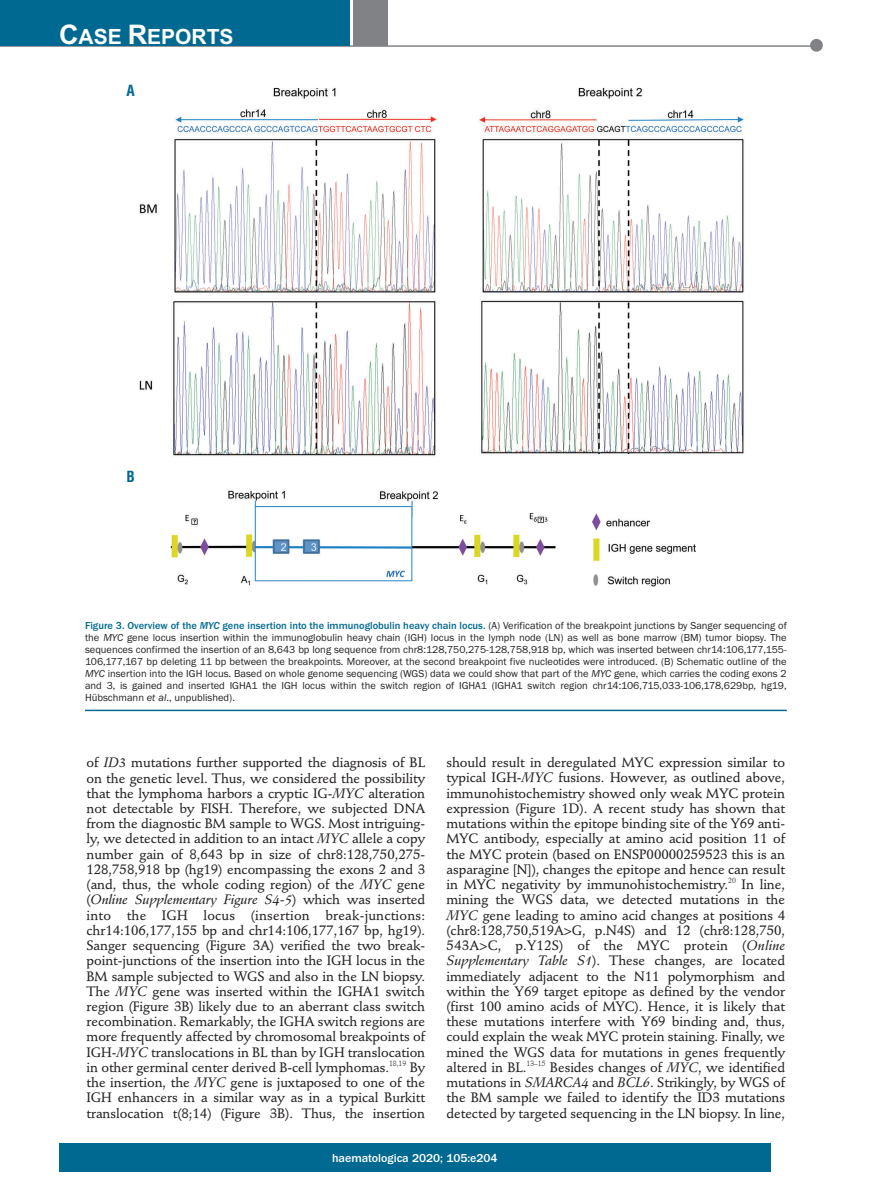
<style>
.page{position:relative;width:893px;height:1191px;background:#fff}
.page>*{position:absolute;margin:0;border:0;box-sizing:border-box;transform-origin:0 0}
.t1{font:700 21px "Arial";color:#fff}
.t2{font:700 condensed 15px "Helvetica";color:#006991}
.t3{font:500 13.5px/15.3px "Stempel Schneidler";letter-spacing:-.005em;color:#231f20;text-align:justify}
.t4{font:italic 13.5px "Stempel Schneidler Med";letter-spacing:-.005em;color:#231f20}
.t5{font:500 12px "Franklin Gothic";color:#fff}
.t6{font:10.5px/12px "Franklin Gothic";color:#231f20;text-align:justify}
.s1{font-size:27px}
.s2{font-weight:500;color:#006991}
.s3{font-weight:500;font-style:italic;color:#006991}
.s4{font-style:italic}
.s5{font-family:"Stempel Schneidler Med";font-weight:400;font-style:italic}
.s6{font-family:"Stempel Schneidler";font-weight:500;font-style:normal}
</style>
<div class="page">
<div style="left:59px;top:1143px;width:712px;height:28px;background:#006991"></div>
<hr style="left:0;top:45px;width:820px;height:2px;background:#808285">
<div style="left:810px;top:39px;width:13px;height:13px;background:#808285;border-radius:50%"></div>
<div style="left:354px;top:0;width:34px;height:45px;background:#808285"></div>
<div style="left:0;top:0;width:350px;height:45px;background:#006991"></div>
<hr style="left:85px;top:709px;width:702px;height:2px;background:#006991">
<img style="left:139px;top:87px;width:606px;height:500px">
<h1 class="t1" style="left:59px;top:25px;width:176px"><span class="s1">C</span>ASE <span class="s1">R</span>EPORTS</h1>
<p class="t2" style="left:126px;top:82px;width:10px">A</p>
<p class="t2" style="left:126px;top:467px;width:10px">B</p>
<p class="t6" style="left:85px;top:619px;width:703px"><span class="s2">Figure 3. Overview of the</span> <span class="s3">MYC</span> <span class="s2">gene insertion into the immunoglobulin heavy chain locus.</span> (A) Verification of the breakpoint junctions by Sanger sequencing of the <span class="s4">MYC</span> gene locus insertion within the immunoglobulin heavy chain (IGH) locus in the lymph node (LN) as well as bone marrow (BM) tumor biopsy. The sequences confirmed the insertion of an 8,643 bp long sequence from chr8:128,750,275-128,758,918 bp, which was inserted between chr14:106,177,155- 106,177,167 bp deleting 11 bp between the breakpoints. Moreover, at the second breakpoint five nucleotides were introduced. (B) Schematic outline of the <span class="s4">MYC</span> insertion into the IGH locus. Based on whole genome sequencing (WGS) data we could show that part of the <span class="s4">MYC</span> gene, which carries the coding exons 2 and 3, is gained and inserted IGHA1 the IGH locus within the switch region of IGHA1 (IGHA1 switch region chr14:106,715,033-106,178,629bp, hg19, Hübschmann <span class="s4">et al</span>., unpublished).</p>
<p class="t3" style="left:446px;top:756px;width:340px">should result in deregulated MYC expression similar to typical IGH-<span class="s5">MYC</span> fusions. However, as outlined above, immunohistochemistry showed only weak MYC protein expression (Figure 1D). A recent study has shown that mutations within the epitope binding site of the Y69 anti-MYC antibody, especially at amino acid position 11 of the MYC protein (based on ENSP00000259523 this is an asparagine [N]), changes the epitope and hence can result in MYC negativity by immunohistochemistry.<sup>20</sup> In line, mining the WGS data, we detected mutations in the <span class="s5">MYC</span> gene leading to amino acid changes at positions 4 (chr8:128,750,519A&gt;G, p.N4S) and 12 (chr8:128,750, 543A&gt;C, p.Y12S) of the MYC protein (<span class="s5">Online Supplementary Table S1</span>). These changes, are located immediately adjacent to the N11 polymorphism and within the Y69 target epitope as defined by the vendor (first 100 amino acids of MYC). Hence, it is likely that these mutations interfere with Y69 binding and, thus, could explain the weak MYC protein staining. Finally, we mined the WGS data for mutations in genes frequently altered in BL.<sup>13–15</sup> Besides changes of <span class="s5">MYC</span>, we identified mutations in <span class="s5">SMARCA4</span> and <span class="s5">BCL6</span>. Strikingly, by WGS of the BM sample we failed to identify the ID3 mutations detected by targeted sequencing in the LN biopsy. In line,</p>
<p class="t5" style="left:332px;top:1150px;width:167px">haematologica 2020; 105:e204</p>
<p class="t3" style="left:87px;top:756px;width:340px">of <span class="s5">ID3</span> mutations further supported the diagnosis of BL on the genetic level. Thus, we considered the possibility that the lymphoma harbors a cryptic IG-<span class="s5">MYC</span> alteration not detectable by FISH. Therefore, we subjected DNA from the diagnostic BM sample to WGS. Most intriguing&shy;ly, we detected in addition to an intact <span class="s5">MYC</span> allele a copy number gain of 8,643 bp in size of chr8:128,750,275- 128,758,918 bp (hg19) encompassing the exons 2 and 3 (and, thus, the whole coding region) of the <span class="s5">MYC</span> gene</p>
<p class="t4" style="left:87px;top:894px;width:340px"><span class="s6">(</span>Online Supplementary Figure S4-5<span class="s6">) which was inserted</span></p>
<p class="t3" style="left:87px;top:908px;width:340px">into the IGH locus (insertion break-junctions: chr14:106,177,155 bp and chr14:106,177,167 bp, hg19).<br>Sanger sequencing (Figure 3A) verified the two break&shy;point-junctions of the insertion into the IGH locus in the BM sample subjected to WGS and also in the LN biopsy.<br>The <span class="s5">MYC</span> gene was inserted within the IGHA1 switch region (Figure 3B) likely due to an aberrant class switch recombination. Remarkably, the IGHA switch regions are more frequently affected by chromosomal breakpoints of IGH-<span class="s5">MYC</span> translocations in BL than by IGH translocation in other germinal center derived B-cell lymphomas.<sup>18,19</sup> By the insertion, the <span class="s5">MYC</span> gene is juxtaposed to one of the IGH enhancers in a similar way as in a typical Burkitt translocation t(8;14) (Figure 3B). Thus, the insertion</p>
</div>
